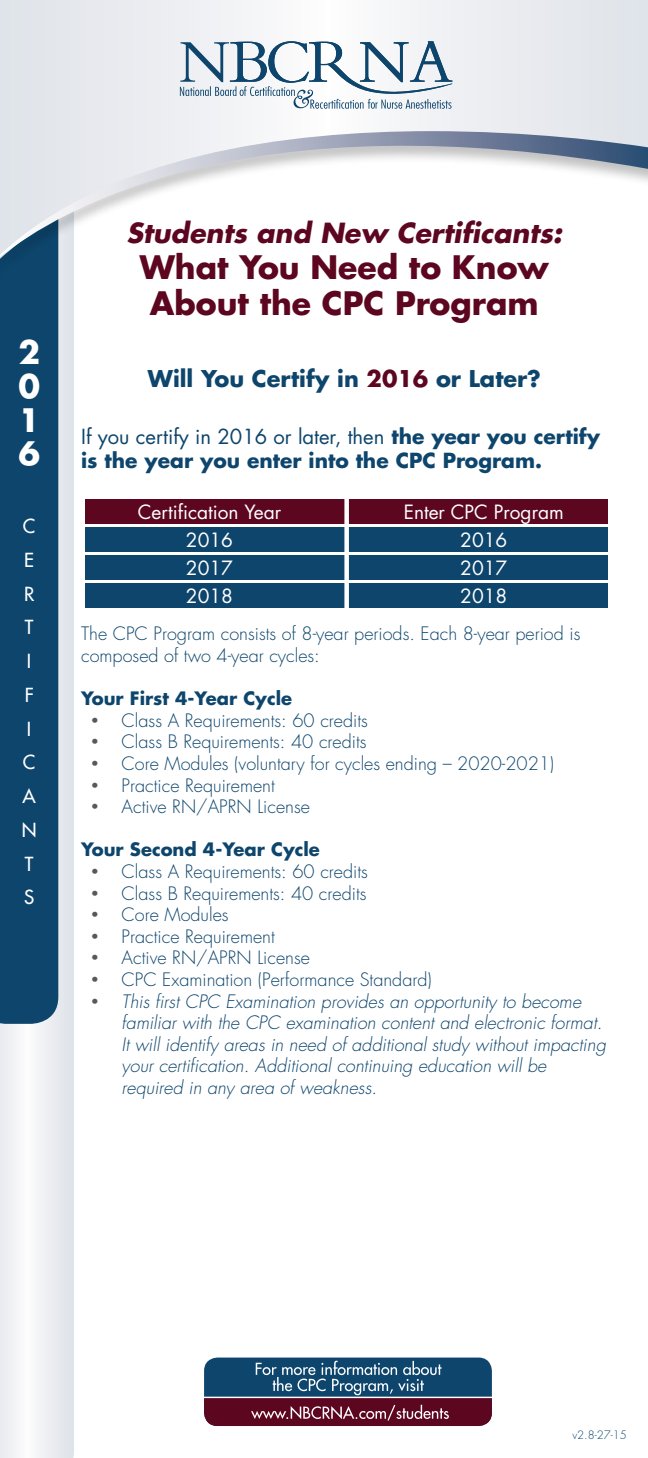
<style>
.page{position:relative;width:648px;height:1458px;background:#fff}
.page>*{position:absolute;margin:0;border:0;box-sizing:border-box;transform-origin:0 0}
.t1{font:700 31.5px/36px "Futura";color:#5c0620;text-align:center}
.t2{font:700 31.5px/33.8px "Futura";color:#fff;text-align:justify}
.t3{font:italic 700 27px "Futura";color:#5c0620}
.t4{font:700 22.5px "Futura";color:#0d456c}
.t5{font:700 20.25px/24.3px "Futura";color:#0d456c}
.t6{font:19.12px/28.1px "Futura";color:#fff;text-align:justify}
.t7{font:18.9px/33.8px "Futura";color:#fff}
.t8{font:300 18px/21.6px "Futura";color:#0d456c}
.t9{font:italic 300 18px/21.6px "Futura";color:#0d456c}
.t10{font:700 18px "Futura";color:#0d456c}
.t11{font:300 11.25px "Futura";color:#0d456c}
.s1{color:#5c0620}
.s2{font-weight:400}
.s3{color:#575857}
</style>
<div class="page">
<svg style="left:0;top:292px;width:74px;height:1166px"></svg>
<div style="left:85px;top:583px;width:523px;height:24px;background:#0d456c"></div>
<div style="left:85px;top:555px;width:523px;height:24px;background:#0d456c"></div>
<div style="left:0;top:292px;width:58px;height:732px;background:#0d456c"></div>
<svg style="left:0;top:0;width:648px;height:97px"></svg>
<div style="left:85px;top:499px;width:523px;height:24px;background:#5c0620"></div>
<div style="left:0;top:130px;width:648px;height:162px;background:#000;opacity:.25"></div>
<svg style="left:0;top:97px;width:648px;height:160px"></svg>
<svg style="left:180px;top:41px;width:272px;height:68px"></svg>
<div style="left:85px;top:527px;width:523px;height:24px;background:#0d456c"></div>
<div style="left:344px;top:499px;width:5px;height:117px;background:#fff"></div>
<div style="left:204px;top:1358px;width:288px;height:68px;background:#0d456c;border-radius:13px"></div>
<svg style="left:204px;top:1361px;width:288px;height:65px"></svg>
<hr style="left:197px;top:1397px;width:299px;height:1px;background:#fff">
<h1 class="t2" style="left:18px;top:335px;width:23px">2<br>0<br>1<br>6</h1>
<p class="t7" style="left:22px;top:509px;width:16px">C<br>E<br>R<br>T<br>I<br>F<br>I<br>C<br>A<br>N<br>T<br>S</p>
<h2 class="t3" style="left:126px;top:214px;width:437px">Students and New Certificants:</h2>
<h1 class="t1" style="left:140px;top:248px;width:411px">What You Need to Know<br>About the CPC Program</h1>
<p class="t4" style="left:148px;top:364px;width:394px">Will You Certify in <span class="s1">2016</span> or Later?</p>
<p class="t5" style="left:81px;top:424px;width:520px"><span class="s2">If you certify in 2016 or later, then</span> the year you certify is the year you enter into the CPC Program.</p>
<p class="t6" style="left:138px;top:498px;width:145px">Certification Year</p>
<p class="t6" style="left:404px;top:498px;width:162px">Enter CPC Program</p>
<p class="t6" style="left:186px;top:526px;width:49px">2016<br>2017<br>2018</p>
<p class="t6" style="left:460px;top:526px;width:49px">2016<br>2017<br>2018</p>
<p class="t8" style="left:81px;top:624px;width:501px">The CPC Program consists of 8-year periods. Each 8-year period is composed of two 4-year cycles:</p>
<p class="t10" style="left:81px;top:687px;width:212px">Your First 4-Year Cycle</p>
<p class="t8" style="left:91px;top:710px;width:279px"><span class="s3">•</span> Class A Requirements: 60 credits</p>
<p class="t8" style="left:91px;top:732px;width:277px"><span class="s3">•</span> Class B Requirements: 40 credits</p>
<p class="t8" style="left:91px;top:753px;width:465px"><span class="s3">•</span> Core Modules (voluntary for cycles ending – 2020-2021)</p>
<p class="t8" style="left:91px;top:775px;width:186px"><span class="s3">•</span> Practice Requirement</p>
<p class="t8" style="left:91px;top:796px;width:221px"><span class="s3">•</span> Active RN/APRN License</p>
<p class="t10" style="left:81px;top:838px;width:240px">Your Second 4-Year Cycle</p>
<p class="t8" style="left:91px;top:861px;width:279px"><span class="s3">•</span> Class A Requirements: 60 credits</p>
<p class="t8" style="left:91px;top:883px;width:277px"><span class="s3">•</span> Class B Requirements: 40 credits</p>
<p class="t8" style="left:91px;top:904px;width:139px"><span class="s3">•</span> Core Modules</p>
<p class="t8" style="left:91px;top:926px;width:186px"><span class="s3">•</span> Practice Requirement</p>
<p class="t8" style="left:91px;top:948px;width:221px"><span class="s3">•</span> Active RN/APRN License</p>
<p class="t8" style="left:91px;top:969px;width:343px"><span class="s3">•</span> CPC Examination (Performance Standard)</p>
<p class="t9" style="left:122px;top:991px;width:486px;text-indent:-31px"><span class="s3">•</span> This first CPC Examination provides an opportunity to become familiar with the CPC examination content and electronic format.<br>It will identify areas in need of additional study without impacting your certification. Additional continuing education will be required in any area of weakness.</p>
<p class="t11" style="left:572px;top:1429px;width:56px">v2.8-27-15</p>
</div>
